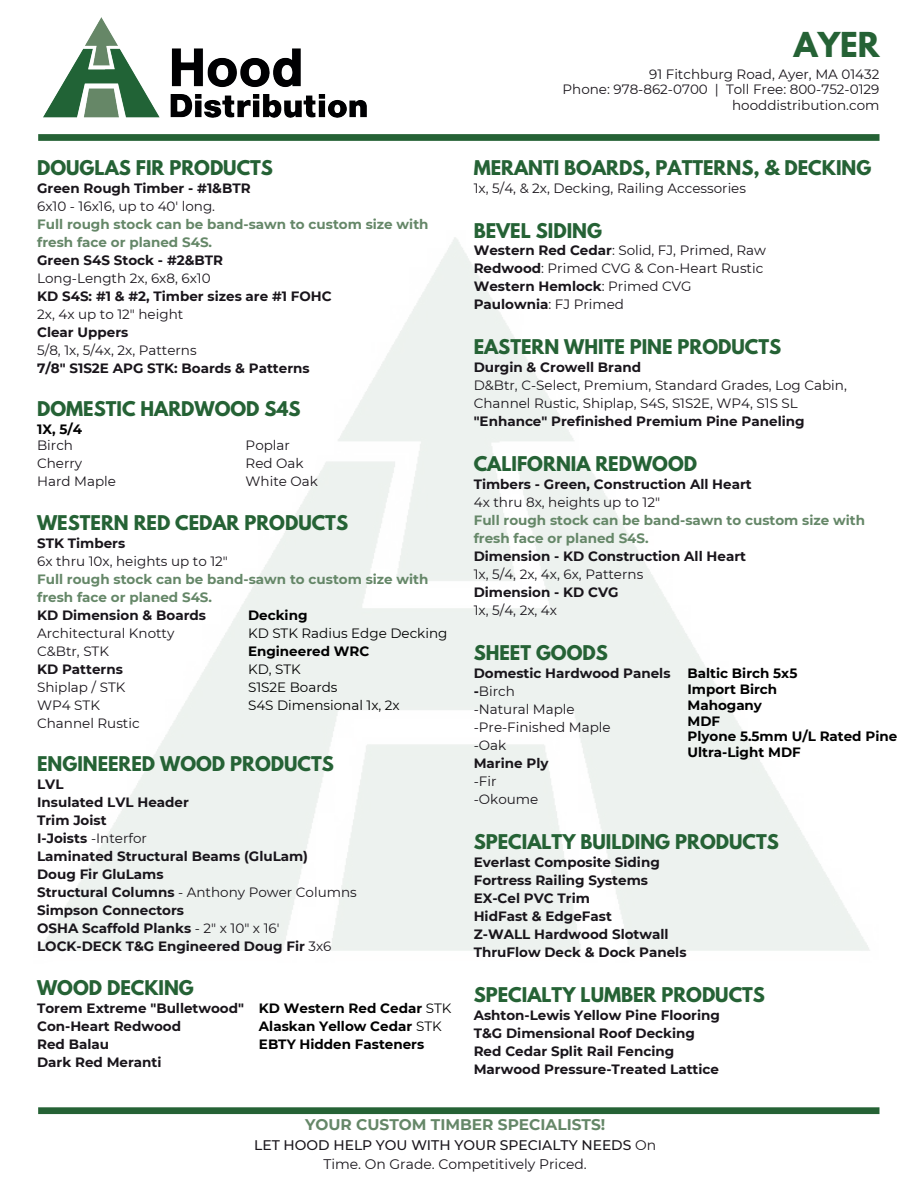
<style>
.page{position:relative;width:918px;height:1188px;background:#fff}
.page>*{position:absolute;margin:0;border:0;box-sizing:border-box;transform-origin:0 0}
.t1{font:700 30.45px "League Spartan";color:#256235}
.t2{font:700 18px "League Spartan";color:#256235}
.t3{font:700 15.45px "Montserrat";color:#658768}
.t4{font:500 13.95px/19.2px "Montserrat";color:#19151b;text-align:center}
.t5{font:700 13.5px/18px "Montserrat";color:#19151b}
.t6{font:13.5px/18px "Montserrat";color:#19151b}
.t7{font:700 13.5px/18px "Montserrat";color:#658768}
.t8{font:700 13.5px/15.8px "Montserrat";color:#000}
.t9{font:13.5px/18px "Montserrat";color:#000}
.s1{font-weight:400}
.s2{font-weight:700}
</style>
<div class="page">
<img style="left:43px;top:17px;width:324px;height:101px">
<div style="left:38px;top:134px;width:842px;height:7px;background:#256235"></div>
<div style="left:38px;top:1107px;width:841px;height:7px;background:#256235"></div>
<h1 class="t1" style="left:794px;top:21px;width:87px">AYER</h1>
<h2 class="t2" style="left:37px;top:153px;width:237px">DOUGLAS FIR PRODUCTS</h2>
<p class="t5" style="left:37px;top:178px;width:215px">Green Rough Timber - #1&amp;BTR</p>
<p class="t6" style="left:37px;top:196px;width:180px">6x10 - 16x16, up to 40' long.</p>
<p class="t7" style="left:37px;top:214px;width:393px">Full rough stock can be band-sawn to custom size with fresh face or planed S4S.</p>
<p class="t5" style="left:37px;top:250px;width:187px">Green S4S Stock - #2&amp;BTR</p>
<p class="t6" style="left:37px;top:268px;width:175px">Long-Length 2x, 6x8, 6x10</p>
<p class="t5" style="left:37px;top:286px;width:296px">KD S4S: #1 &amp; #2, Timber sizes are #1 FOHC</p>
<p class="t6" style="left:37px;top:304px;width:148px">2x, 4x up to 12" height</p>
<p class="t5" style="left:37px;top:322px;width:93px">Clear Uppers</p>
<p class="t6" style="left:37px;top:340px;width:161px">5/8, 1x, 5/4x, 2x, Patterns</p>
<p class="t5" style="left:37px;top:358px;width:274px">7/8" S1S2E APG STK: Boards &amp; Patterns</p>
<h2 class="t2" style="left:37px;top:395px;width:265px">DOMESTIC HARDWOOD S4S</h2>
<p class="t8" style="left:37px;top:421px;width:46px">1X, 5/4</p>
<p class="t6" style="left:246px;top:436px;width:74px">Poplar<br>Red Oak<br>White Oak</p>
<p class="t6" style="left:37px;top:436px;width:80px">Birch<br>Cherry<br>Hard Maple</p>
<h2 class="t2" style="left:37px;top:508px;width:312px">WESTERN RED CEDAR PRODUCTS</h2>
<p class="t5" style="left:37px;top:533px;width:90px">STK Timbers</p>
<p class="t6" style="left:37px;top:551px;width:192px">6x thru 10x, heights up to 12"</p>
<p class="t7" style="left:37px;top:569px;width:393px">Full rough stock can be band-sawn to custom size with fresh face or planed S4S.</p>
<p class="t5" style="left:37px;top:605px;width:170px">KD Dimension &amp; Boards</p>
<p class="t6" style="left:37px;top:623px;width:139px">Architectural Knotty<br>C&amp;Btr, STK</p>
<p class="t5" style="left:37px;top:659px;width:87px">KD Patterns</p>
<p class="t6" style="left:37px;top:677px;width:104px">Shiplap / STK<br>WP4 STK<br>Channel Rustic</p>
<p class="t8" style="left:248px;top:606px;width:61px">Decking</p>
<p class="t9" style="left:248px;top:623px;width:201px">KD STK Radius Edge Decking</p>
<p class="t8" style="left:248px;top:642px;width:123px">Engineered WRC</p>
<p class="t9" style="left:248px;top:659px;width:153px">KD, STK<br>S1S2E Boards<br>S4S Dimensional 1x, 2x</p>
<h2 class="t2" style="left:37px;top:750px;width:298px">ENGINEERED WOOD PRODUCTS</h2>
<p class="t5" style="left:37px;top:775px;width:321px">LVL<br>Insulated LVL Header<br>Trim Joist<br>I-Joists <span class="s1">-Interfor<br></span>Laminated Structural Beams (GluLam)<br>Doug Fir GluLams<br>Structural Columns <span class="s1">- Anthony Power Columns<br></span>Simpson Connectors<br>OSHA Scaffold Planks <span class="s1">- 2" x 10" x 16'<br></span>LOCK-DECK T&amp;G Engineered Doug Fir <span class="s1">3x6</span></p>
<h2 class="t2" style="left:37px;top:974px;width:158px">WOOD DECKING</h2>
<p class="t5" style="left:37px;top:998px;width:208px">Torem Extreme "Bulletwood"<br>Con-Heart Redwood<br>Red Balau<br>Dark Red Meranti</p>
<p class="t8" style="left:259px;top:998px;width:194px;line-height:18px">KD Western Red Cedar <span class="s1">STK<br></span>Alaskan Yellow Cedar <span class="s1">STK<br></span>EBTY Hidden Fasteners</p>
<p class="t6" style="left:563px;top:66px;width:318px;line-height:15.8px;text-align:right">91 Fitchburg Road, Ayer, MA 01432<br>Phone: 978-862-0700 | Toll Free: 800-752-0129 hooddistribution.com</p>
<h2 class="t2" style="left:474px;top:153px;width:399px">MERANTI BOARDS, PATTERNS, &amp; DECKING</h2>
<p class="t6" style="left:474px;top:178px;width:274px">1x, 5/4, &amp; 2x, Decking, Railing Accessories</p>
<h2 class="t2" style="left:474px;top:216px;width:130px">BEVEL SIDING</h2>
<p class="t6" style="left:474px;top:241px;width:294px"><span class="s2">Western Red Cedar</span>: Solid, FJ, Primed, Raw<br><span class="s2">Redwood</span>: Primed CVG &amp; Con-Heart Rustic<br><span class="s2">Western Hemlock</span>: Primed CVG<br><span class="s2">Paulownia</span>: FJ Primed</p>
<h2 class="t2" style="left:474px;top:333px;width:309px">EASTERN WHITE PINE PRODUCTS</h2>
<p class="t5" style="left:474px;top:358px;width:169px">Durgin &amp; Crowell Brand</p>
<p class="t6" style="left:474px;top:376px;width:375px">D&amp;Btr, C-Select, Premium, Standard Grades, Log Cabin,<br>Channel Rustic, Shiplap, S4S, S1S2E, WP4, S1S SL</p>
<p class="t5" style="left:474px;top:412px;width:332px">"Enhance" Prefinished Premium Pine Paneling</p>
<h2 class="t2" style="left:474px;top:450px;width:225px">CALIFORNIA REDWOOD</h2>
<p class="t5" style="left:474px;top:475px;width:280px">Timbers - Green, Construction All Heart</p>
<p class="t6" style="left:474px;top:493px;width:188px">4x thru 8x, heights up to 12"</p>
<p class="t7" style="left:474px;top:511px;width:393px">Full rough stock can be band-sawn to custom size with fresh face or planed S4S.</p>
<p class="t5" style="left:474px;top:547px;width:274px">Dimension - KD Construction All Heart</p>
<p class="t6" style="left:474px;top:565px;width:171px">1x, 5/4, 2x, 4x, 6x, Patterns</p>
<p class="t5" style="left:474px;top:583px;width:146px">Dimension - KD CVG</p>
<p class="t6" style="left:474px;top:601px;width:85px">1x, 5/4, 2x, 4x</p>
<h2 class="t2" style="left:474px;top:639px;width:136px">SHEET GOODS</h2>
<p class="t6" style="left:474px;top:664px;width:198px"><span class="s2">Domestic Hardwood Panels -</span>Birch<br>-Natural Maple<br>-Pre-Finished Maple<br>-Oak</p>
<p class="t5" style="left:474px;top:754px;width:76px">Marine Ply</p>
<p class="t6" style="left:474px;top:772px;width:66px">-Fir -Okoume</p>
<p class="t8" style="left:687px;top:665px;width:211px">Baltic Birch 5x5<br>Import Birch<br>Mahogany<br>MDF<br>Plyone 5.5mm U/L Rated Pine<br>Ultra-Light MDF</p>
<h2 class="t2" style="left:474px;top:828px;width:307px">SPECIALTY BUILDING PRODUCTS</h2>
<p class="t5" style="left:474px;top:853px;width:214px">Everlast Composite Siding<br>Fortress Railing Systems<br>EX-Cel PVC Trim<br>HidFast &amp; EdgeFast<br>Z-WALL Hardwood Slotwall<br>ThruFlow Deck &amp; Dock Panels</p>
<h2 class="t2" style="left:474px;top:981px;width:293px">SPECIALTY LUMBER PRODUCTS</h2>
<p class="t5" style="left:474px;top:1005px;width:248px">Ashton-Lewis Yellow Pine Flooring<br>T&amp;G Dimensional Roof Decking<br>Red Cedar Split Rail Fencing<br>Marwood Pressure-Treated Lattice</p>
<p class="t3" style="left:305px;top:1113px;width:302px">YOUR CUSTOM TIMBER SPECIALISTS!</p>
<p class="t4" style="left:254px;top:1135px;width:404px">LET HOOD HELP YOU WITH YOUR SPECIALTY NEEDS <span class="s1">On<br>Time. On Grade. Competitively Priced.</span></p>
</div>
